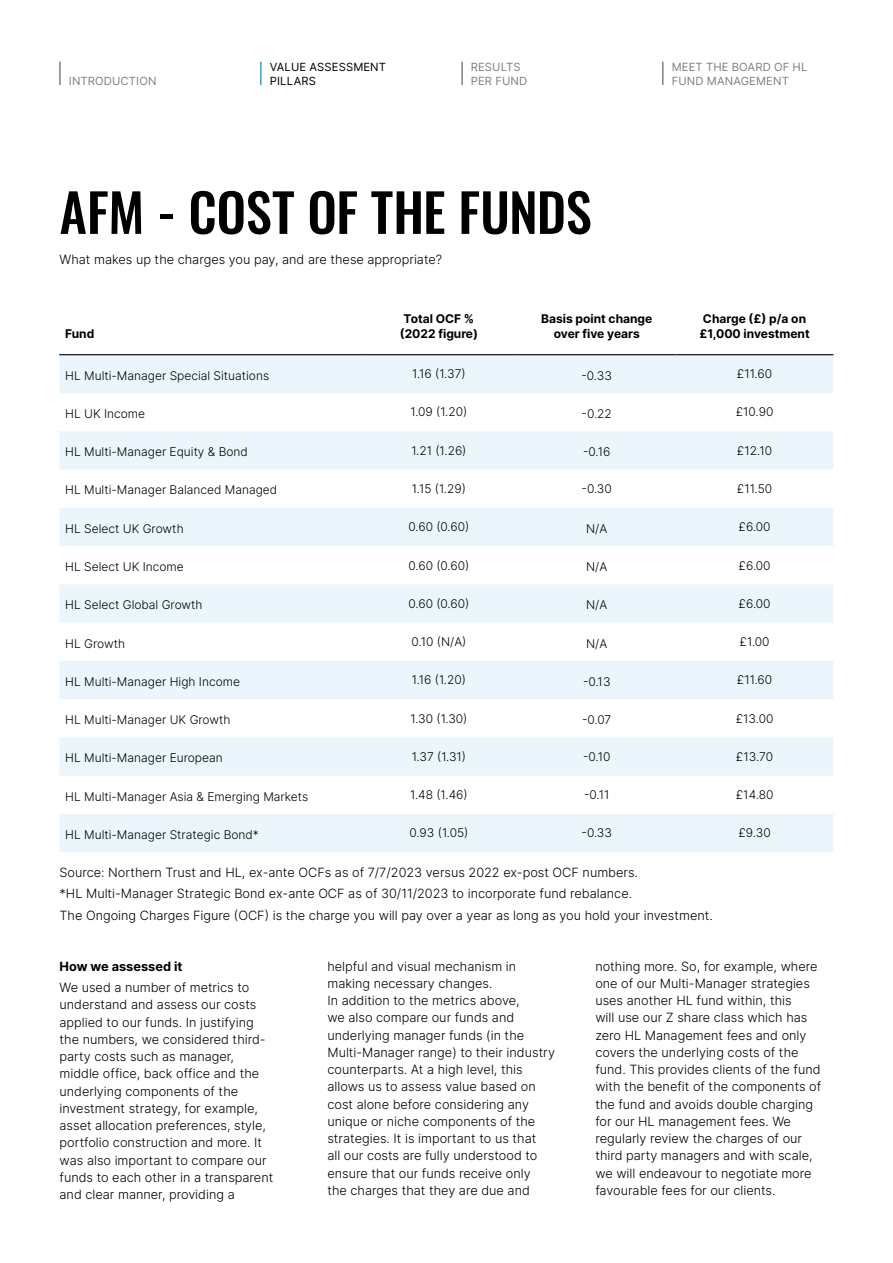
<style>
.page{position:relative;width:893px;height:1263px;background:#fff}
.page>*{position:absolute;margin:0;border:0;box-sizing:border-box;transform-origin:0 0}
.t1{font:500 52.5px "Oswald";letter-spacing:-.005em;color:#000}
.t2{font:300 12.75px/17.2px "Inter";color:#000}
.t3{font:700 12.75px "Inter";color:#000}
.t4{font:300 12px "Inter";color:#000}
.t5{font:700 12px/14.4px "Inter";color:#000;text-align:center}
.t6{font:11.25px/13.5px "Inter";letter-spacing:.01em;color:#808080}
.t7{font:11.25px/13.5px "Inter";letter-spacing:.01em;color:#000}
</style>
<div class="page">
<svg style="left:59px;top:355px;width:774px;height:497px;fill:#eaf6fc"></svg>
<hr style="left:59px;top:354px;width:301px;height:1px;background:#000">
<hr style="left:360px;top:354px;width:158px;height:1px;background:#000">
<hr style="left:518px;top:354px;width:158px;height:1px;background:#000">
<hr style="left:676px;top:354px;width:157px;height:1px;background:#000">
<hr style="left:260px;top:62px;width:2px;height:23px;background:#2ca5de">
<hr style="left:59px;top:62px;width:2px;height:23px;background:#808080">
<hr style="left:461px;top:62px;width:2px;height:23px;background:#808080">
<hr style="left:662px;top:62px;width:2px;height:23px;background:#808080">
<p class="t6" style="left:69px;top:74px;width:89px">INTRODUCTION</p>
<p class="t7" style="left:270px;top:60px;width:118px">VALUE ASSESSMENT<br>PILLARS</p>
<p class="t6" style="left:471px;top:60px;width:58px">RESULTS<br>PER FUND</p>
<p class="t6" style="left:672px;top:60px;width:137px">MEET THE BOARD OF HL<br>FUND MANAGEMENT</p>
<h1 class="t1" style="left:60px;top:185px;width:534px">AFM - COST OF THE FUNDS</h1>
<p class="t2" style="left:60px;top:250px;width:384px">What makes up the charges you pay, and are these appropriate?</p>
<p class="t5" style="left:65px;top:326px;width:31px">Fund</p>
<p class="t5" style="left:400px;top:311px;width:80px">Total OCF % (2022 figure)</p>
<p class="t5" style="left:541px;top:311px;width:113px">Basis point change over five years</p>
<p class="t5" style="left:699px;top:311px;width:112px">Charge (£) p/a on £1,000 investment</p>
<p class="t4" style="left:65px;top:367px;width:205px">HL Multi-Manager Special Situations</p>
<p class="t4" style="left:412px;top:365px;width:55px">1.16 (1.37)</p>
<p class="t4" style="left:581px;top:367px;width:32px">-0.33</p>
<p class="t4" style="left:737px;top:365px;width:37px">£11.60</p>
<p class="t4" style="left:65px;top:405px;width:82px">HL UK Income</p>
<p class="t4" style="left:410px;top:403px;width:58px">1.09 (1.20)</p>
<p class="t4" style="left:582px;top:405px;width:32px">-0.22</p>
<p class="t4" style="left:736px;top:403px;width:39px">£10.90</p>
<p class="t4" style="left:65px;top:443px;width:184px">HL Multi-Manager Equity &amp; Bond</p>
<p class="t4" style="left:411px;top:442px;width:57px">1.21 (1.26)</p>
<p class="t4" style="left:583px;top:443px;width:29px">-0.16</p>
<p class="t4" style="left:737px;top:442px;width:37px">£12.10</p>
<p class="t4" style="left:65px;top:481px;width:214px">HL Multi-Manager Balanced Managed</p>
<p class="t4" style="left:412px;top:480px;width:55px">1.15 (1.29)</p>
<p class="t4" style="left:582px;top:480px;width:32px">-0.30</p>
<p class="t4" style="left:737px;top:480px;width:37px">£11.50</p>
<p class="t4" style="left:65px;top:520px;width:120px">HL Select UK Growth</p>
<p class="t4" style="left:409px;top:518px;width:62px">0.60 (0.60)</p>
<p class="t4" style="left:586px;top:520px;width:23px">N/A</p>
<p class="t4" style="left:738px;top:518px;width:34px">£6.00</p>
<p class="t4" style="left:65px;top:558px;width:120px">HL Select UK Income</p>
<p class="t4" style="left:409px;top:556px;width:62px">0.60 (0.60)</p>
<p class="t4" style="left:586px;top:558px;width:23px">N/A</p>
<p class="t4" style="left:738px;top:556px;width:34px">£6.00</p>
<p class="t4" style="left:65px;top:596px;width:139px">HL Select Global Growth</p>
<p class="t4" style="left:409px;top:595px;width:62px">0.60 (0.60)</p>
<p class="t4" style="left:586px;top:596px;width:23px">N/A</p>
<p class="t4" style="left:738px;top:595px;width:34px">£6.00</p>
<p class="t4" style="left:65px;top:634px;width:61px">HL Growth</p>
<p class="t4" style="left:412px;top:633px;width:56px">0.10 (N/A)</p>
<p class="t4" style="left:586px;top:634px;width:23px">N/A</p>
<p class="t4" style="left:740px;top:633px;width:31px">£1.00</p>
<p class="t4" style="left:65px;top:673px;width:176px">HL Multi-Manager High Income</p>
<p class="t4" style="left:412px;top:671px;width:56px">1.16 (1.20)</p>
<p class="t4" style="left:583px;top:673px;width:29px">-0.13</p>
<p class="t4" style="left:737px;top:671px;width:37px">£11.60</p>
<p class="t4" style="left:65px;top:711px;width:167px">HL Multi-Manager UK Growth</p>
<p class="t4" style="left:410px;top:709px;width:58px">1.30 (1.30)</p>
<p class="t4" style="left:582px;top:711px;width:31px">-0.07</p>
<p class="t4" style="left:736px;top:709px;width:39px">£13.00</p>
<p class="t4" style="left:65px;top:749px;width:159px">HL Multi-Manager European</p>
<p class="t4" style="left:412px;top:748px;width:56px">1.37 (1.31)</p>
<p class="t4" style="left:583px;top:748px;width:29px">-0.10</p>
<p class="t4" style="left:736px;top:748px;width:39px">£13.70</p>
<p class="t4" style="left:65px;top:787px;width:245px">HL Multi-Manager Asia &amp; Emerging Markets</p>
<p class="t4" style="left:410px;top:786px;width:59px">1.48 (1.46)</p>
<p class="t4" style="left:584px;top:786px;width:27px">-0.11</p>
<p class="t4" style="left:736px;top:786px;width:39px">£14.80</p>
<p class="t4" style="left:65px;top:826px;width:195px">HL Multi-Manager Strategic Bond*</p>
<p class="t4" style="left:409px;top:824px;width:60px">0.93 (1.05)</p>
<p class="t4" style="left:582px;top:824px;width:32px">-0.33</p>
<p class="t4" style="left:738px;top:824px;width:34px">£9.30</p>
<p class="t2" style="left:60px;top:861px;width:655px;line-height:21.5px">Source: Northern Trust and HL, ex-ante OCFs as of 7/7/2023 versus 2022 ex-post OCF numbers.<br>*HL Multi-Manager Strategic Bond ex-ante OCF as of 30/11/2023 to incorporate fund rebalance.<br>The Ongoing Charges Figure (OCF) is the charge you will pay over a year as long as you hold your investment.</p>
<p class="t3" style="left:60px;top:957px;width:124px">How we assessed it</p>
<p class="t2" style="left:60px;top:978px;width:215px">We used a number of metrics to understand and assess our costs applied to our funds. In justifying the numbers, we considered third&shy;party costs such as manager, middle office, back office and the underlying components of the investment strategy, for example, asset allocation preferences, style, portfolio construction and more. It was also important to compare our funds to each other in a transparent and clear manner, providing a</p>
<p class="t2" style="left:327px;top:957px;width:229px">helpful and visual mechanism in making necessary changes.<br>In addition to the metrics above,<br>we also compare our funds and underlying manager funds (in the Multi-Manager range) to their industry counterparts. At a high level, this allows us to assess value based on cost alone before considering any unique or niche components of the strategies. It is important to us that<br>all our costs are fully understood to ensure that our funds receive only<br>the charges that they are due and</p>
<p class="t2" style="left:595px;top:957px;width:227px">nothing more. So, for example, where one of our Multi-Manager strategies uses another HL fund within, this<br>will use our Z share class which has zero HL Management fees and only covers the underlying costs of the fund. This provides clients of the fund with the benefit of the components of the fund and avoids double charging for our HL management fees. We regularly review the charges of our third party managers and with scale, we will endeavour to negotiate more favourable fees for our clients.</p>
</div>
